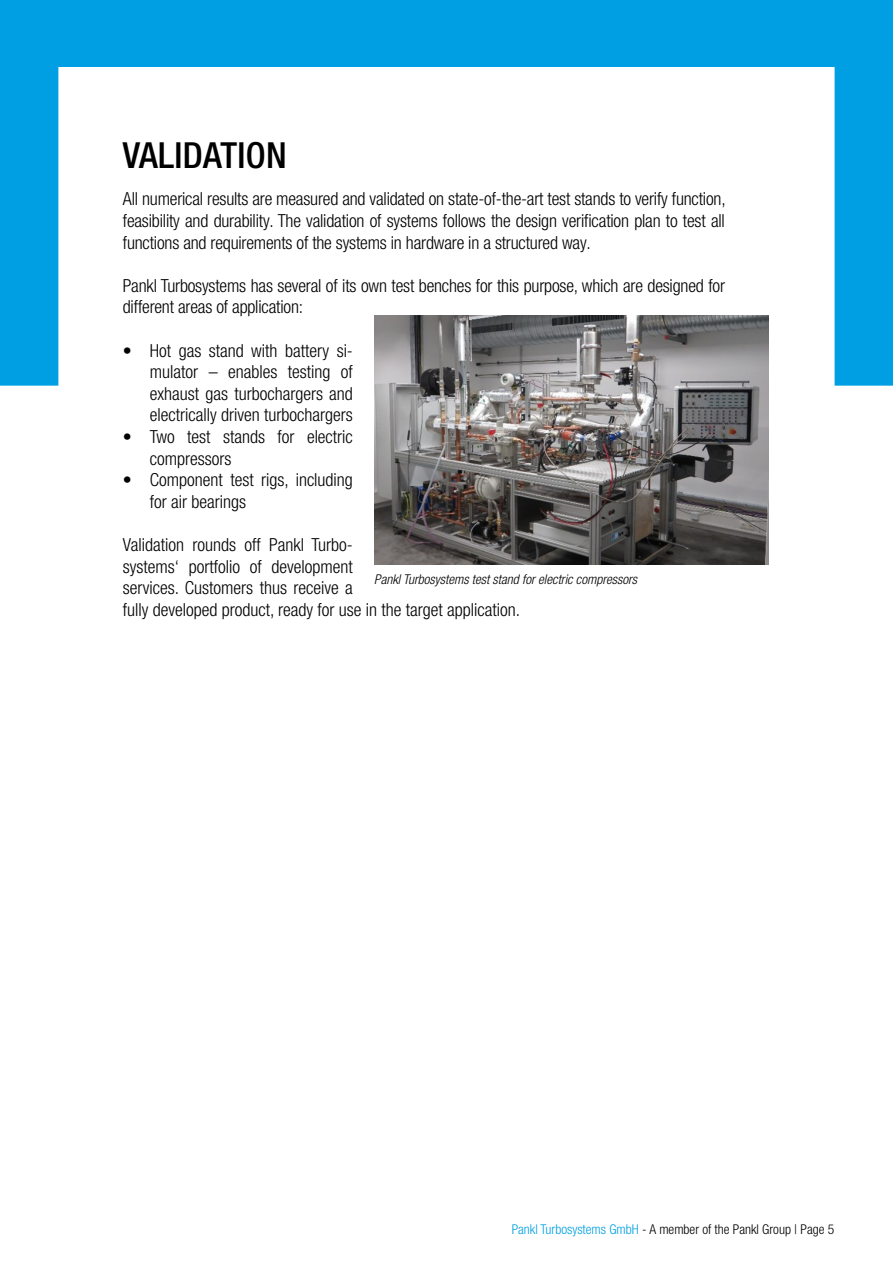
<style>
.page{position:relative;width:893px;height:1263px;background:#fff}
.page>*{position:absolute;margin:0;border:0;box-sizing:border-box;transform-origin:0 0}
.t1{font:500 condensed 36px "Helvetica Neue LT Pro";letter-spacing:.01em;color:#000}
.t2{font:300 condensed 18px/21.6px "Helvetica Neue LT Pro";color:#000}
.t3{font:300 condensed 13.5px "Helvetica Neue LT Pro";color:#000}
.t4{font:italic 300 condensed 13.5px "Helvetica Neue LT Pro";color:#000}
.s1{color:#009fe3}
</style>
<div class="page">
<svg style="left:0;top:0;width:893px;height:386px"></svg>
<img style="left:374px;top:316px;width:395px;height:248px">
<h1 class="t1" style="left:123px;top:133px;width:165px">VALIDATION</h1>
<p class="t2" style="left:123px;top:188px;width:604px;text-align:justify">All numerical results are measured and validated on state-of-the-art test stands to verify function, feasibility and durability. The validation of systems follows the design verification plan to test all functions and requirements of the systems in hardware in a structured way.</p>
<p class="t2" style="left:123px;top:274px;width:604px">Pankl Turbosystems has several of its own test benches for this purpose, which are designed for different areas of application:</p>
<p class="t2" style="left:150px;top:339px;width:205px;text-align:justify;text-indent:-27px">• Hot gas stand with battery si&shy;mulator – enables testing of exhaust gas turbochargers and electrically driven turbochargers</p>
<p class="t2" style="left:150px;top:426px;width:205px;text-indent:-27px">• Two test stands for electric compressors</p>
<p class="t2" style="left:150px;top:469px;width:205px;text-indent:-27px">• Component test rigs, including for air bearings</p>
<p class="t2" style="left:123px;top:534px;width:399px">Validation rounds off Pankl Turbo-<br>systems‘ portfolio of development<br>services. Customers thus receive a<br>fully developed product, ready for use in the target application.</p>
<p class="t4" style="left:374px;top:571px;width:264px">Pankl Turbosystems test stand for electric compressors</p>
<p class="t3" style="left:512px;top:1222px;width:324px"><span class="s1">Pankl Turbosystems GmbH</span> - A member of the Pankl Group | Page 5</p>
</div>
